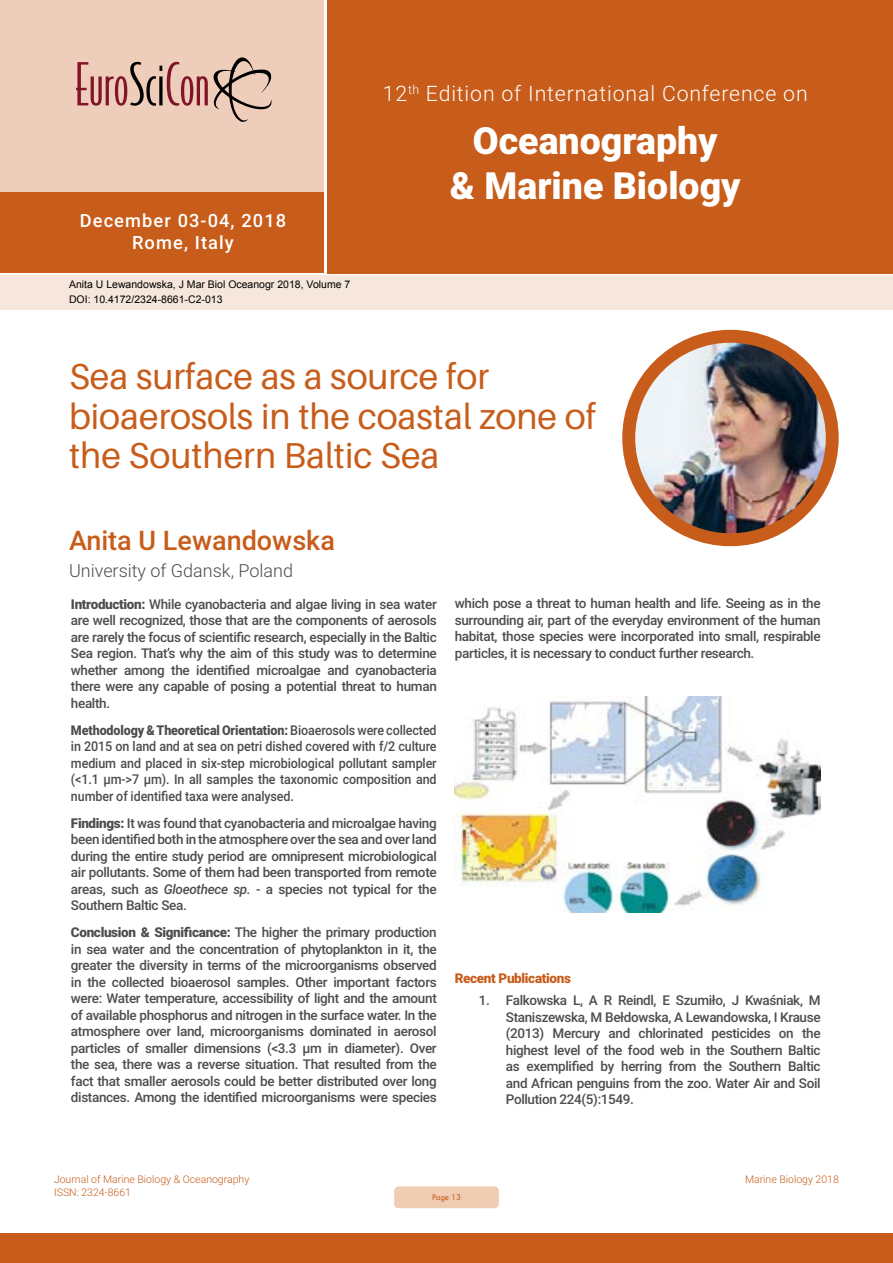
<style>
.page{position:relative;width:893px;height:1263px;background:#fff}
.page>*{position:absolute;margin:0;border:0;box-sizing:border-box;transform-origin:0 0}
.t1{font:900 37.5px/45px "Roboto";color:#fff;text-align:center}
.t2{font:36px/39.6px "Aileron";color:#c85c1a}
.t3{font:500 27px "Roboto";color:#c85c1a}
.t4{font:300 21.3px "Roboto";letter-spacing:.04em;color:#fff}
.t5{font:500 18.3px/21.9px "Roboto";letter-spacing:.06em;color:#fff;text-align:center}
.t6{font:300 18px "Roboto";color:#4d4d4f}
.t7{font:500 13.5px/16.5px "Roboto";letter-spacing:-.025em;color:#4d4d4f;text-align:justify}
.t8{font:500 13.5px/16.5px "Roboto";letter-spacing:-.025em;color:#4d4d4f;text-align:justify;scale:.93 1}
.t9{font:900 13.5px "Roboto";letter-spacing:-.025em;color:#c85c1a}
.t10{font:10.5px/14.4px "Arial";color:#000}
.t11{font:300 10.5px/12.6px "Roboto";color:#c85c1a}
.t12{font:9px "Tw Cen";letter-spacing:-.02em;color:#c85c1a;scale:.95 1}
.s1{font-weight:900}
.s2{font-style:italic}
</style>
<div class="page">
<div style="left:0;top:0;width:323px;height:193px;background:#eeceba"></div>
<div style="left:1px;top:193px;width:323px;height:80px;background:#c85c1a"></div>
<div style="left:327px;top:0;width:566px;height:273px;background:#c85c1a"></div>
<div style="left:1px;top:275px;width:892px;height:35px;background:#f6e6dc"></div>
<svg style="left:76px;top:57px;width:196px;height:65px"></svg>
<div style="left:0;top:1233px;width:893px;height:30px;background:#c85c1a"></div>
<div style="left:394px;top:1186px;width:105px;height:22px;background:#f0ccb2;border-radius:4px"></div>
<img style="left:629px;top:336px;width:203px;height:204px;border-radius:102px">
<div style="left:622px;top:330px;width:217px;height:216px;border:13px solid #c85c1a;border-radius:50%"></div>
<img style="left:455px;top:696px;width:366px;height:217px">
<h3 class="t5" style="left:80px;top:209px;width:208px">December 03-04, 2018<br>Rome, Italy</h3>
<p class="t10" style="left:69px;top:278px;width:283px">Anita U Lewandowska, J Mar Biol Oceanogr 2018, Volume 7<br>DOI: 10.4172/2324-8661-C2-013</p>
<h3 class="t4" style="left:383px;top:78px;width:426px">12<sup>th</sup> Edition of International Conference on</h3>
<h1 class="t1" style="left:450px;top:117px;width:292px">Oceanography<br>&amp; Marine Biology</h1>
<h2 class="t2" style="left:69px;top:357px;width:529px">Sea surface as a source for bioaerosols in the coastal zone of the Southern Baltic Sea</h2>
<h3 class="t3" style="left:69px;top:521px;width:267px">Anita U Lewandowska</h3>
<h3 class="t6" style="left:69px;top:558px;width:226px">University of Gdansk, Poland</h3>
<p class="t7" style="left:71px;top:595px;width:367px"><span class="s1">Introduction:</span> While cyanobacteria and algae living in sea water are well recognized, those that are the components of aerosols are rarely the focus of scientific research, especially in the Baltic Sea region. That’s why the aim of this study was to determine whether among the identified microalgae and cyanobacteria there were any capable of posing a potential threat to human health.</p>
<p class="t8" style="left:71px;top:721px;width:395px"><span class="s1">Methodology &amp; Theoretical Orientation:</span> Bioaerosols were collected in 2015 on land and at sea on petri dished covered with f/2 culture medium and placed in six-step microbiological pollutant sampler (&lt;1.1 μm-&gt;7 μm). In all samples the taxonomic composition and number of identified taxa were analysed.</p>
<p class="t7" style="left:71px;top:814px;width:367px"><span class="s1">Findings:</span> It was found that cyanobacteria and microalgae having been identified both in the atmosphere over the sea and over land during the entire study period are omnipresent microbiological air pollutants. Some of them had been transported from remote areas, such as <span class="s2">Gloeothece sp.</span> - a species not typical for the Southern Baltic Sea.</p>
<p class="t7" style="left:71px;top:924px;width:367px"><span class="s1">Conclusion &amp; Significance:</span> The higher the primary production in sea water and the concentration of phytoplankton in it, the greater the diversity in terms of the microorganisms observed in the collected bioaerosol samples. Other important factors were: Water temperature, accessibility of light and the amount of available phosphorus and nitrogen in the surface water. In the atmosphere over land, microorganisms dominated in aerosol particles of smaller dimensions (&lt;3.3 µm in diameter). Over the sea, there was a reverse situation. That resulted from the fact that smaller aerosols could be better distributed over long distances. Among the identified microorganisms were species</p>
<p class="t7" style="left:455px;top:595px;width:367px">which pose a threat to human health and life. Seeing as in the surrounding air, part of the everyday environment of the human habitat, those species were incorporated into small, respirable particles, it is necessary to conduct further research.</p>
<p class="t9" style="left:455px;top:968px;width:118px">Recent Publications</p>
<p class="t7" style="left:506px;top:992px;width:316px;text-indent:-27px">1. Falkowska L, A R Reindl, E Szumiło, J Kwaśniak, M Staniszewska, M Bełdowska, A Lewandowska, I Krause (2013) Mercury and chlorinated pesticides on the highest level of the food web in the Southern Baltic as exemplified by herring from the Southern Baltic and African penguins from the zoo. Water Air and Soil Pollution 224(5):1549.</p>
<p class="t11" style="left:54px;top:1173px;width:197px">Journal of Marine Biology &amp; Oceanography<br>ISSN: 2324-8661</p>
<p class="t12" style="left:432px;top:1192px;width:32px">Page 13</p>
<p class="t11" style="left:745px;top:1173px;width:95px">Marine Biology 2018</p>
</div>
